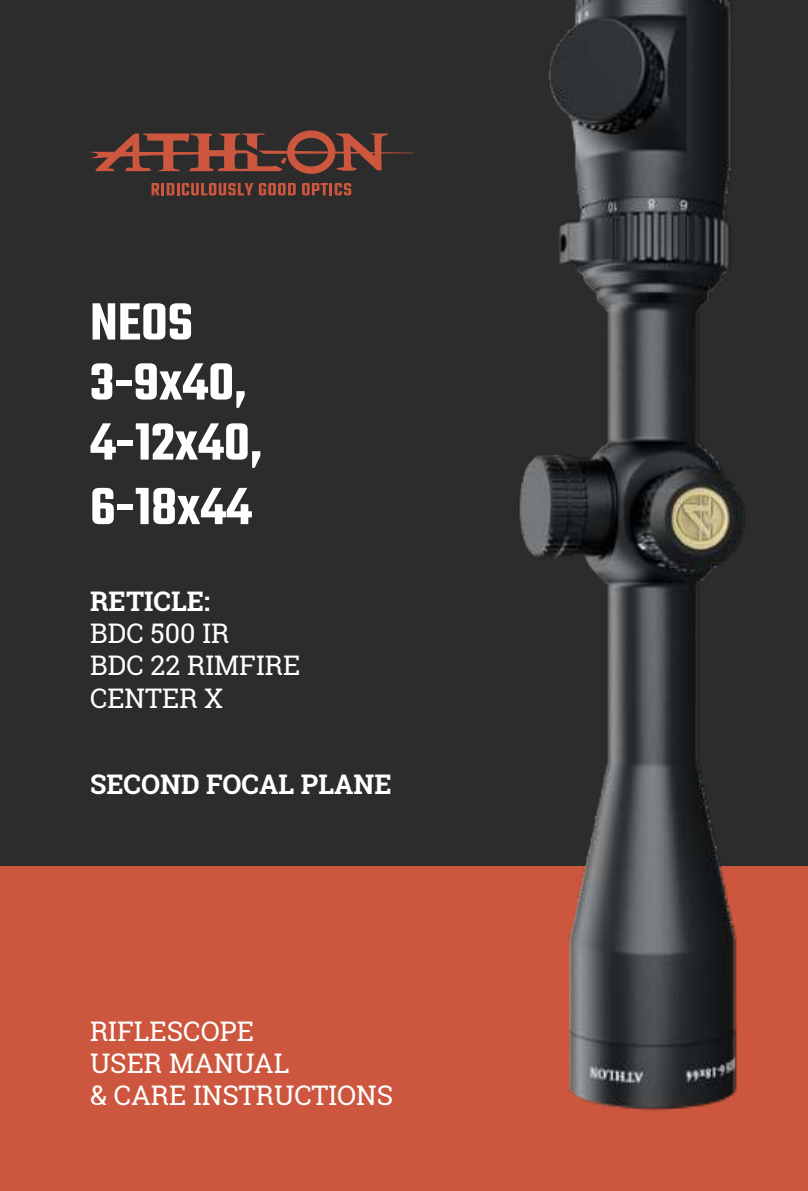
<style>
.page{position:relative;width:808px;height:1191px;background:#2c2c2c}
.page>*{position:absolute;margin:0;border:0;box-sizing:border-box;transform-origin:0 0}
.t1{font:600 57px/61.5px "Teko";color:#fff}
.t2{font:27px/32.4px "Roboto Slab";color:#fff}
.t3{font:700 27px "Roboto Slab";color:#fff}
</style>
<div class="page">
<svg style="left:152px;top:183px;width:101px;height:12px"></svg>
<svg style="left:268px;top:183px;width:8px;height:12px"></svg>
<svg style="left:259px;top:183px;width:14px;height:12px"></svg>
<svg style="left:278px;top:183px;width:8px;height:12px"></svg>
<svg style="left:281px;top:183px;width:15px;height:12px"></svg>
<svg style="left:302px;top:183px;width:8px;height:12px"></svg>
<svg style="left:305px;top:183px;width:46px;height:12px"></svg>
<svg style="left:90px;top:130px;width:323px;height:44px"></svg>
<div style="left:0;top:866px;width:808px;height:325px;background:#cc573e"></div>
<img style="left:519px;top:0;width:226px;height:1111px">
<h1 class="t1" style="left:90px;top:290px;width:174px">NEOS<br>3-9x40,<br>4-12x40,<br>6-18x44</h1>
<p class="t3" style="left:90px;top:590px;width:122px">RETICLE:</p>
<p class="t2" style="left:90px;top:619px;width:212px">BDC 500 IR<br>BDC 22 RIMFIRE<br>CENTER X</p>
<p class="t3" style="left:90px;top:773px;width:303px">SECOND FOCAL PLANE</p>
<p class="t2" style="left:90px;top:1017px;width:305px">RIFLESCOPE<br>USER MANUAL<br>&amp; CARE INSTRUCTIONS</p>
</div>
